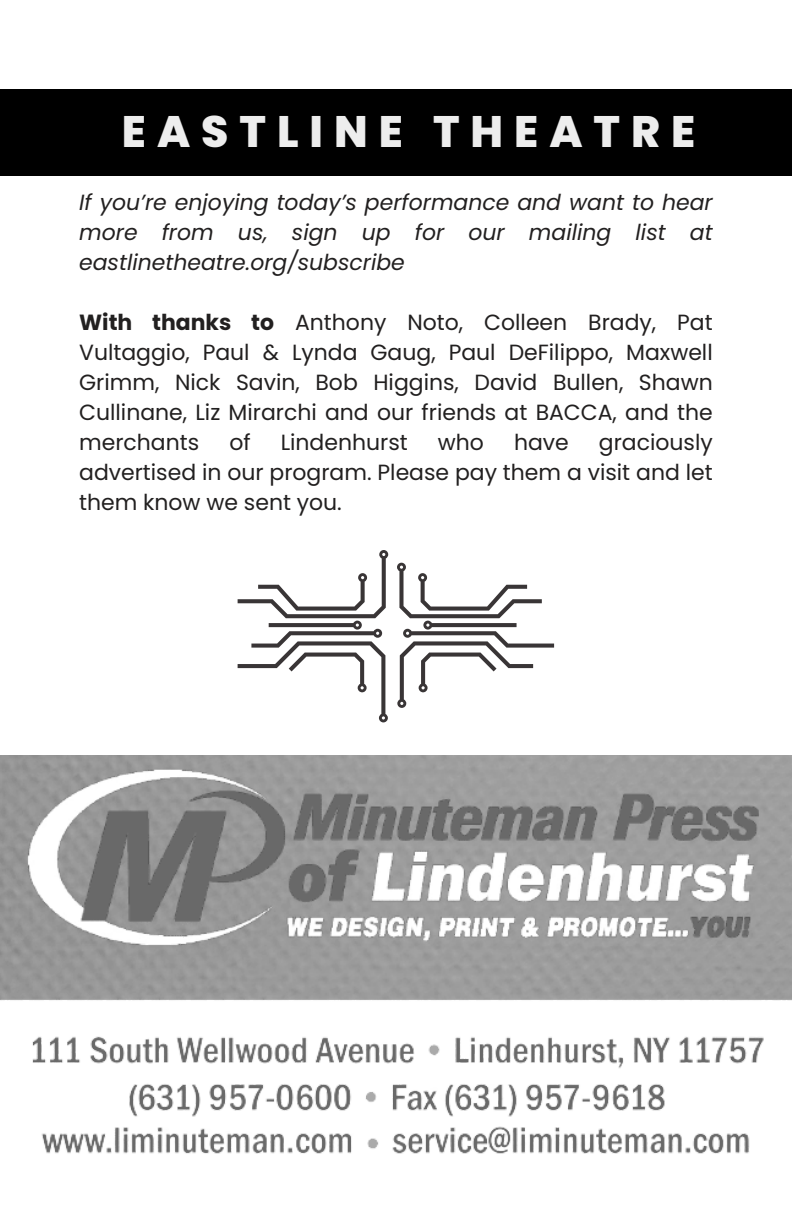
<style>
.page{position:relative;width:792px;height:1224px;background:#fff}
.page>*{position:absolute;margin:0;border:0;box-sizing:border-box;transform-origin:0 0}
.t1{font:800 44px "Poppins";letter-spacing:.25em;color:#ededed}
.t2{font:22px/30px "Poppins";color:#222020;text-align:justify}
.t3{font:italic 22px/30px "Poppins";color:#222020;text-align:justify}
.s1{font-weight:700}
</style>
<div class="page">
<img style="left:0;top:755px;width:792px;height:399px">
<div style="left:0;top:90px;width:792px;height:86px;background:#000"></div>
<svg style="left:238px;top:550px;width:150px;height:172px"></svg>
<svg style="left:397px;top:563px;width:157px;height:145px"></svg>
<p class="t1" style="left:122px;top:100px;width:575px">EASTLINE THEATRE</p>
<h1 class="t3" style="left:79px;top:187px;width:635px">If you’re enjoying today’s performance and want to hear more from us, sign up for our mailing list at eastlinetheatre.org/subscribe</h1>
<p class="t2" style="left:79px;top:307px;width:635px"><span class="s1">With thanks to</span> Anthony Noto, Colleen Brady, Pat Vultaggio, Paul &amp; Lynda Gaug, Paul DeFilippo, Maxwell Grimm, Nick Savin, Bob Higgins, David Bullen, Shawn Cullinane, Liz Mirarchi and our friends at BACCA, and the merchants</p>
<p class="t2" style="left:229px;top:427px;width:23px">of</p>
<p class="t2" style="left:281px;top:427px;width:129px">Lindenhurst</p>
<p class="t2" style="left:438px;top:427px;width:48px">who</p>
<p class="t2" style="left:514px;top:427px;width:56px">have</p>
<p class="t2" style="left:79px;top:427px;width:635px;text-indent:520px">graciously advertised in our program. Please pay them a visit and let them know we sent you.</p>
</div>
